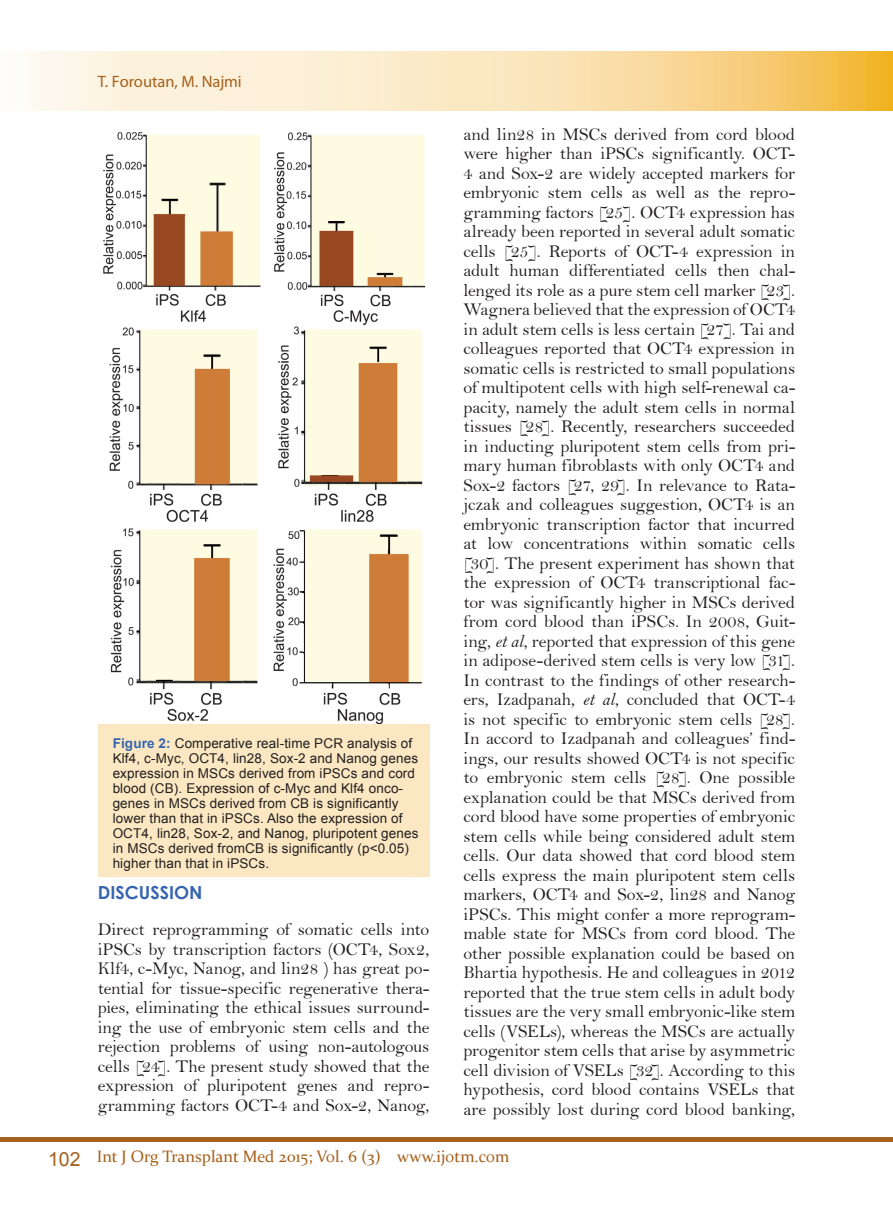
<style>
.page{position:relative;width:893px;height:1212px;background:#fff}
.page>*{position:absolute;margin:0;border:0;box-sizing:border-box;transform-origin:0 0}
.Body{font:18px/19.5px "Bell";letter-spacing:-.01em;color:#231f20;text-align:justify}
.Heading{font:700 18px "Century Gothic";color:#3665b0}
.t1{font:16.5px "Constantia";color:#a6611c}
.Runnig_Author{font:16.5px "Myriad Pro";letter-spacing:-.005em;color:#a6611c}
.Figure{font:13.5px/15px "Arial";letter-spacing:.01em;color:#231f20}
.s1{font-weight:700;color:#3665b0}
.s2{font-family:"Bell MT Italic"}
.s3{font-family:"Arial";font-size:19.5px}
</style>
<div class="page">
<div style="left:0;top:1137px;width:893px;height:5px;background:#a6611c"></div>
<img style="left:30px;top:52px;width:863px;height:59px">
<img style="left:103px;top:132px;width:323px;height:390px">
<img style="left:110px;top:528px;width:312px;height:196px">
<div style="left:98px;top:724px;width:331px;height:153px;background:#fbe8c2"></div>
<p class="Runnig_Author" style="left:98px;top:72px;width:146px">T. Foroutan, M. Najmi</p>
<p class="Figure" style="left:113px;top:736px;width:307px"><span class="s1">Figure 2:</span> Comperative real-time PCR analysis of Klf4, c-Myc, OCT4, lin28, Sox-2 and Nanog genes expression in MSCs derived from iPSCs and cord blood (CB). Expression of c-Myc and Klf4 onco&shy;genes in MSCs derived from CB is significantly lower than that in iPSCs. Also the expression of OCT4, lin28, Sox-2, and Nanog, pluripotent genes in MSCs derived fromCB is significantly (p&lt;0.05) higher than that in iPSCs.</p>
<p class="Heading" style="left:98px;top:878px;width:106px">DISCUSSION</p>
<p class="Body" style="left:98px;top:920px;width:333px">Direct reprogramming of somatic cells into iPSCs by transcription factors (OCT4, Sox2, Klf4, c-Myc, Nanog, and lin28 ) has great po&shy;tential for tissue-specific regenerative thera&shy;pies, eliminating the ethical issues surround&shy;ing the use of embryonic stem cells and the rejection problems of using non-autologous cells [24]. The present study showed that the expression of pluripotent genes and repro&shy;gramming factors OCT-4 and Sox-2, Nanog,</p>
<p class="Body" style="left:463px;top:124px;width:333px">and lin28 in MSCs derived from cord blood were higher than iPSCs significantly. OCT-4 and Sox-2 are widely accepted markers for embryonic stem cells as well as the repro&shy;gramming factors [25]. OCT4 expression has already been reported in several adult somatic cells [25]. Reports of OCT-4 expression in adult human differentiated cells then chal&shy;lenged its role as a pure stem cell marker [23].<br>Wagnera believed that the expression of OCT4 in adult stem cells is less certain [27]. Tai and colleagues reported that OCT4 expression in somatic cells is restricted to small populations of multipotent cells with high self-renewal ca&shy;pacity, namely the adult stem cells in normal tissues [28]. Recently, researchers succeeded in inducting pluripotent stem cells from pri&shy;mary human fibroblasts with only OCT4 and Sox-2 factors [27, 29]. In relevance to Rata&shy;jczak and colleagues suggestion, OCT4 is an embryonic transcription factor that incurred at low concentrations within somatic cells [30]. The present experiment has shown that the expression of OCT4 transcriptional fac&shy;tor was significantly higher in MSCs derived from cord blood than iPSCs. In 2008, Guit&shy;ing, <span class="s2">et al</span>, reported that expression of this gene in adipose-derived stem cells is very low [31].<br>In contrast to the findings of other research&shy;ers, Izadpanah, <span class="s2">et al</span>, concluded that OCT-4 is not specific to embryonic stem cells [28].<br>In accord to Izadpanah and colleagues’ find&shy;ings, our results showed OCT4 is not specific to embryonic stem cells [28]. One possible explanation could be that MSCs derived from cord blood have some properties of embryonic stem cells while being considered adult stem cells. Our data showed that cord blood stem cells express the main pluripotent stem cells markers, OCT4 and Sox-2, lin28 and Nanog iPSCs. This might confer a more reprogram&shy;mable state for MSCs from cord blood. The other possible explanation could be based on Bhartia hypothesis. He and colleagues in 2012 reported that the true stem cells in adult body tissues are the very small embryonic-like stem cells (VSELs), whereas the MSCs are actually progenitor stem cells that arise by asymmetric cell division of VSELs [32]. According to this hypothesis, cord blood contains VSELs that are possibly lost during cord blood banking,</p>
<p class="t1" style="left:48px;top:1145px;width:463px"><span class="s3">102</span> Int J Org Transplant Med 2015; Vol. 6 (3) www.ijotm.com</p>
</div>
